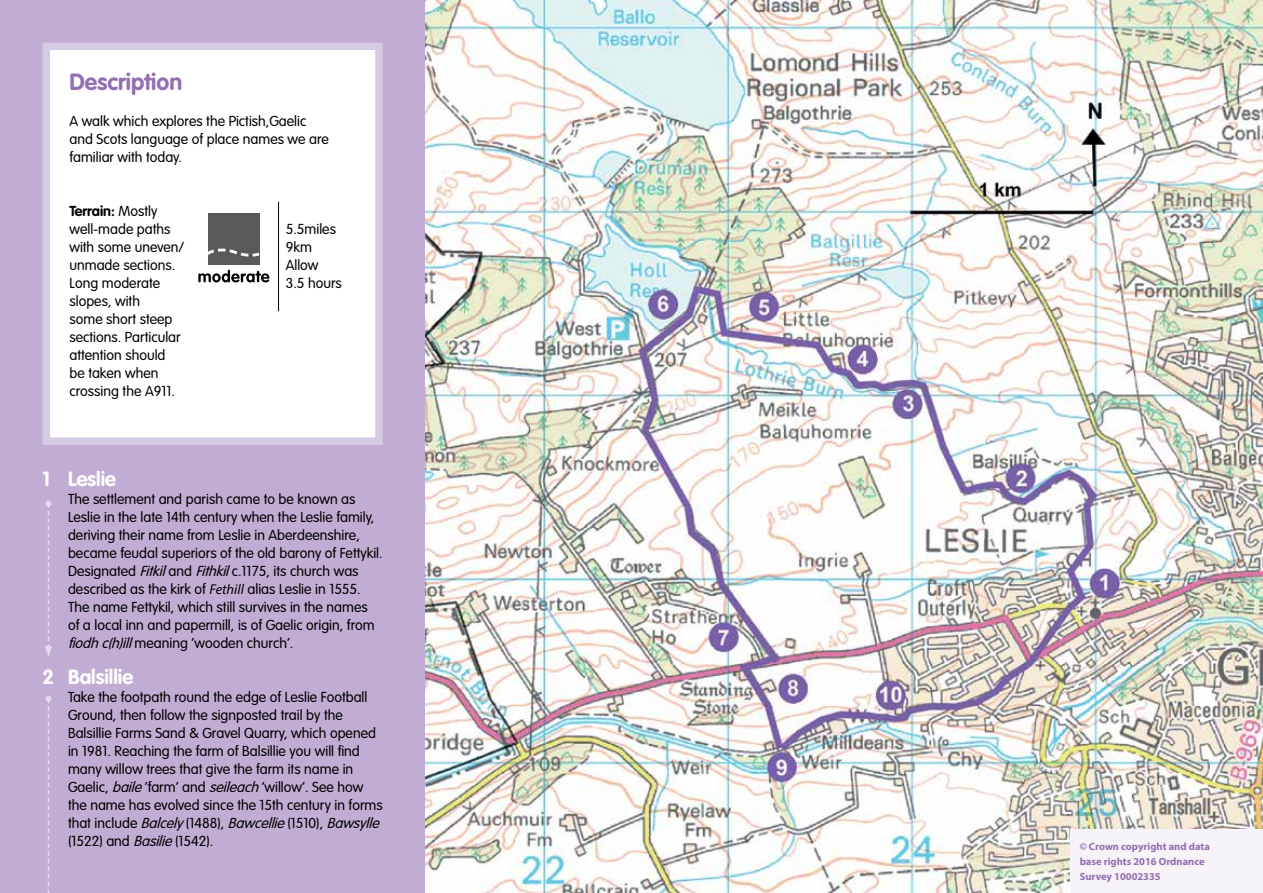
<style>
.page{position:relative;width:1263px;height:893px;background:#fff}
.page>*{position:absolute;margin:0;border:0;box-sizing:border-box;transform-origin:0 0}
.t1{font:700 23.25px "VAG Rounded";color:#936fb1}
.t2{font:700 20.25px "VAG Rounded";color:#fff}
.t3{font:300 14.25px/18px "VAG Rounded";color:#000}
.t4{font:700 10.5px/15px "Myriad Pro";color:#936fb1}
.s1{font-weight:700}
.s2{font-style:italic}
.s3{font-family:"Myriad Pro";font-weight:400;font-style:italic}
</style>
<div class="page">
<div style="left:0;top:0;width:425px;height:893px;background:#c1add4"></div>
<div style="left:43px;top:43px;width:340px;height:402px;background:#fff;border:8px solid #d6cbe4"></div>
<img style="left:425px;top:0;width:838px;height:893px">
<svg style="left:45px;top:500px;width:7px;height:156px"></svg>
<svg style="left:45px;top:696px;width:6px;height:197px"></svg>
<svg style="left:198px;top:270px;width:71px;height:12px"></svg>
<div style="left:208px;top:213px;width:51px;height:52px;background:#58595b"></div>
<svg style="left:208px;top:248px;width:51px;height:9px"></svg>
<hr style="left:278px;top:202px;width:1px;height:109px;background:#000">
<div style="left:1070px;top:830px;width:193px;height:63px;background:#f6f3f9"></div>
<h1 class="t1" style="left:69px;top:68px;width:114px">Description</h1>
<p class="t3" style="left:69px;top:112px;width:261px">A walk which explores the Pictish,Gaelic and Scots language of place names we are familiar with today.</p>
<p class="t3" style="left:69px;top:202px;width:116px"><span class="s1">Terrain:</span> Mostly well-made paths with some uneven/ unmade sections.<br>Long moderate slopes, with<br>some short steep sections. Particular attention should be taken when crossing the A911.</p>
<p class="t3" style="left:286px;top:220px;width:58px">5.5miles<br>9km<br>Allow<br>3.5 hours</p>
<h2 class="t2" style="left:43px;top:467px;width:75px">1 Leslie</h2>
<p class="t3" style="left:68px;top:490px;width:316px">The settlement and parish came to be known as Leslie in the late 14th century when the Leslie family, deriving their name from Leslie in Aberdeenshire, became feudal superiors of the old barony of Fettykil.<br>Designated <span class="s2">Fitkil</span> and <span class="s2">Fithkil</span> c.1175, its church was described as the kirk of <span class="s3">Fethill</span> alias Leslie in 1555.<br>The name Fettykil, which still survives in the names<br>of a local inn and papermill, is of Gaelic origin, from <span class="s2">fiodh c(h)ill</span> meaning ‘wooden church’.</p>
<h2 class="t2" style="left:43px;top:665px;width:92px">2 Balsillie</h2>
<p class="t3" style="left:68px;top:688px;width:316px">Take the footpath round the edge of Leslie Football Ground, then follow the signposted trail by the Balsillie Farms Sand &amp; Gravel Quarry, which opened in 1981. Reaching the farm of Balsillie you will find many willow trees that give the farm its name in Gaelic, <span class="s2">baile</span> ‘farm’ and <span class="s2">seileach</span> ‘willow’. See how the name has evolved since the 15th century in forms that include <span class="s2">Balcely</span> (1488), <span class="s2">Bawcellie</span> (1510), <span class="s2">Bawsylle </span>(1522) and <span class="s2">Basilie</span> (1542).</p>
<p class="t4" style="left:1080px;top:839px;width:132px">© Crown copyright and data base rights 2016 Ordnance<br>Survey 10002335</p>
</div>
